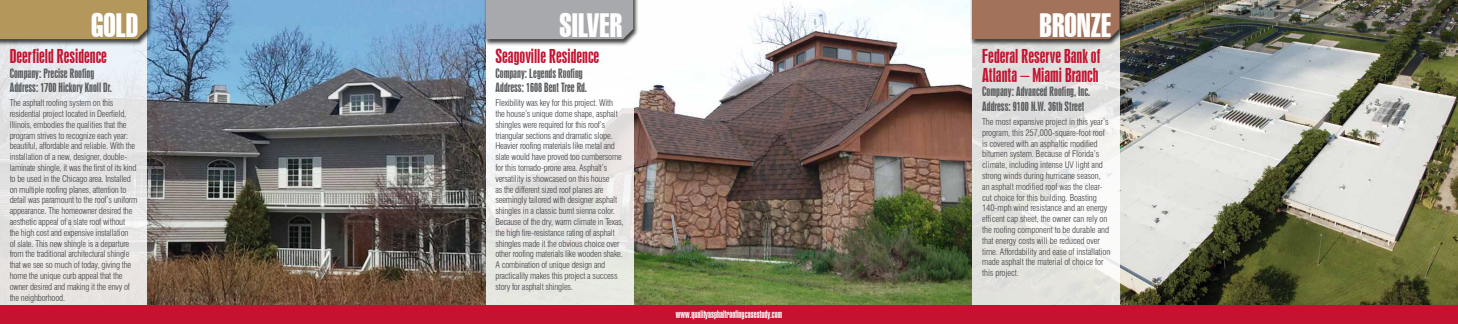
<style>
.page{position:relative;width:1458px;height:324px;background:#fff}
.page>*{position:absolute;margin:0;border:0;box-sizing:border-box;transform-origin:0 0}
.t1{font:33px "Swiss 911 BT Extra Compressed";color:#fff}
.t2{font:18px/18.8px "Swiss 924 BT Regular B";color:#c41230}
.t3{font:12px/14.4px "Swiss 924 BT Regular B";color:#58595b}
.t4{font:900 extra-condensed 10.5px "Swiss 911 BT";letter-spacing:.01em;color:#fff}
.t5{font:300 condensed 9px/10.8px "Swiss 721 BT";letter-spacing:-.02em;color:#414042}
</style>
<div class="page">
<img style="left:147px;top:0;width:339px;height:306px">
<img style="left:1120px;top:0;width:338px;height:306px">
<img style="left:633px;top:0;width:339px;height:306px">
<svg style="left:486px;top:108px;width:147px;height:198px;fill:#e7e8e2"></svg>
<svg style="left:973px;top:46px;width:147px;height:260px;fill:#e3e3de"></svg>
<svg style="left:0;top:46px;width:147px;height:260px;fill:#e6e5e5"></svg>
<div style="left:0;top:0;width:153px;height:46px;background:#000;opacity:.75"></div>
<div style="left:0;top:0;width:147px;height:39px;background:#b4975a"></div>
<div style="left:484px;top:0;width:155px;height:46px;background:#000;opacity:.75"></div>
<div style="left:486px;top:0;width:147px;height:39px;background:#a7a9ac"></div>
<div style="left:970px;top:0;width:155px;height:46px;background:#000;opacity:.75"></div>
<div style="left:972px;top:0;width:147px;height:39px;background:#a2725a"></div>
<div style="left:0;top:306px;width:486px;height:18px;background:#c41230"></div>
<div style="left:972px;top:306px;width:486px;height:18px;background:#c41230"></div>
<div style="left:486px;top:306px;width:486px;height:18px;background:#c41230"></div>
<h1 class="t1" style="left:91px;top:7px;width:49px">GOLD</h1>
<h1 class="t1" style="left:560px;top:7px;width:52px">SILVER</h1>
<h1 class="t1" style="left:1040px;top:7px;width:72px">BRONZE</h1>
<h2 class="t2" style="left:10px;top:47px;width:99px">Deerfield Residence</h2>
<h3 class="t3" style="left:10px;top:66px;width:104px">Company: Precise Roofing<br>Address: 1700 Hickory Knoll Dr.</h3>
<p class="t5" style="left:10px;top:97px;width:129px">The asphalt roofing system on this residential project located in Deerfield, Illinois, embodies the qualities that the program strives to recognize each year: beautiful, affordable and reliable. With the installation of a new, designer, double&shy;laminate shingle, it was the first of its kind to be used in the Chicago area. Installed on multiple roofing planes, attention to detail was paramount to the roof’s uniform appearance. The homeowner desired the aesthetic appeal of a slate roof without<br>the high cost and expensive installation<br>of slate. This new shingle is a departure from the traditional architectural shingle that we see so much of today, giving the home the unique curb appeal that the owner desired and making it the envy of the neighborhood.</p>
<h2 class="t2" style="left:495px;top:47px;width:105px">Seagoville Residence</h2>
<h3 class="t3" style="left:495px;top:66px;width:93px">Company: Legends Roofing<br>Address: 1608 Bent Tree Rd.</h3>
<p class="t5" style="left:495px;top:97px;width:130px">Flexibility was key for this project. With the house’s unique dome shape, asphalt shingles were required for this roof’s triangular sections and dramatic slope.<br>Heavier roofing materials like metal and slate would have proved too cumbersome for this tornado-prone area. Asphalt’s versatility is showcased on this house<br>as the different sized roof planes are seemingly tailored with designer asphalt shingles in a classic burnt sienna color.<br>Because of the dry, warm climate in Texas, the high fire-resistance rating of asphalt shingles made it the obvious choice over other roofing materials like wooden shake.<br>A combination of unique design and practicality makes this project a success story for asphalt shingles.</p>
<h2 class="t2" style="left:982px;top:47px;width:120px">Federal Reserve Bank of<br>Atlanta – Miami Branch</h2>
<h3 class="t3" style="left:982px;top:85px;width:109px">Company: Advanced Roofing, Inc.<br>Address: 9100 N.W. 36th Street</h3>
<p class="t5" style="left:982px;top:116px;width:130px">The most expansive project in this year’s program, this 257,000-square-foot roof is covered with an asphaltic modified bitumen system. Because of Florida’s climate, including intense UV light and strong winds during hurricane season, an asphalt modified roof was the clear&shy;cut choice for this building. Boasting 140-mph wind resistance and an energy efficent cap sheet, the owner can rely on the roofing component to be durable and that energy costs will be reduced over time. Affordability and ease of installation made asphalt the material of choice for this project.</p>
<p class="t4" style="left:676px;top:309px;width:108px">www.qualityasphaltroofingcasestudy.com</p>
</div>
